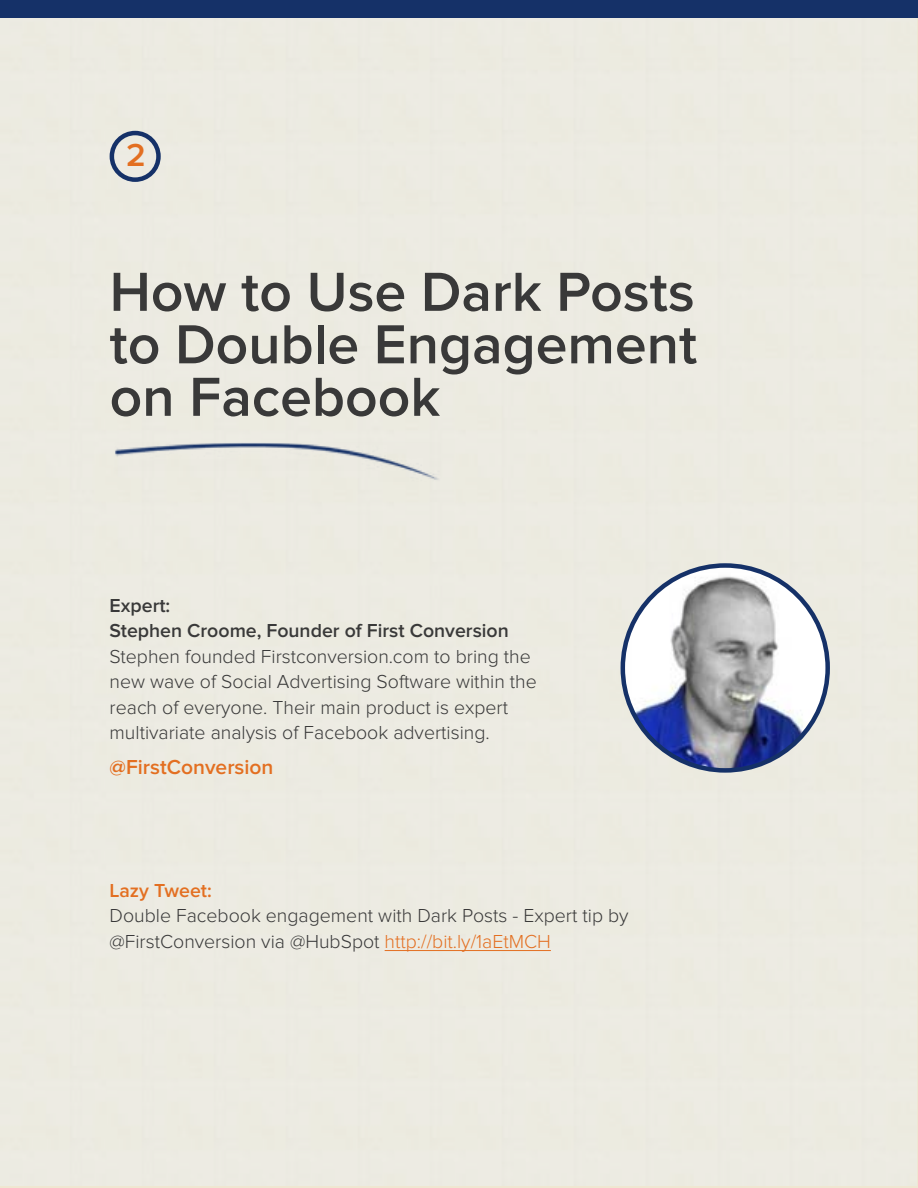
<style>
.page{position:relative;width:918px;height:1188px;background:#fff}
.page>*{position:absolute;margin:0;border:0;box-sizing:border-box;transform-origin:0 0}
.t1{font:600 57px/52.5px "Proxima Nova";color:#393939;text-align:justify}
.t2{font:600 33px "Proxima Nova";color:#e36f21}
.t3{font:600 21px "Proxima Nova";color:#e36f21}
.t4{font:300 19.5px/25.5px "Proxima Nova";color:#393939}
.t5{font:600 19.5px/25.5px "Proxima Nova";color:#393939}
.t6{font:600 19.5px "Proxima Nova";color:#e36f21}
.s1{color:#e36f21}
</style>
<div class="page">
<div style="left:0;top:17px;width:916px;height:1168px;background:#ecebe2"></div>
<div style="left:110px;top:131px;width:51px;height:51px;border:4px solid #153168;border-radius:50%"></div>
<hr style="left:385px;top:950px;width:166px;height:1px;background:#e36f21">
<div style="left:0;top:0;width:918px;height:17px;background:#153168"></div>
<img style="left:112px;top:436px;width:329px;height:51px">
<img style="left:623px;top:566px;width:205px;height:204px;border-radius:102px">
<h2 class="t2" style="left:126px;top:137px;width:21px">2</h2>
<h1 class="t1" style="left:110px;top:267px;width:589px">How to Use Dark Posts to Double Engagement on Facebook</h1>
<p class="t5" style="left:110px;top:593px;width:401px">Expert:<br>Stephen Croome, Founder of First Conversion</p>
<p class="t4" style="left:110px;top:644px;width:429px">Stephen founded Firstconversion.com to bring the new wave of Social Advertising Software within the reach of everyone. Their main product is expert multivariate analysis of Facebook advertising.</p>
<p class="t3" style="left:110px;top:755px;width:165px">@FirstConversion</p>
<p class="t6" style="left:110px;top:879px;width:104px">Lazy Tweet:</p>
<p class="t4" style="left:110px;top:904px;width:521px">Double Facebook engagement with Dark Posts - Expert tip by @FirstConversion via @HubSpot <span class="s1">http://bit.ly/1aEtMCH</span></p>
</div>
